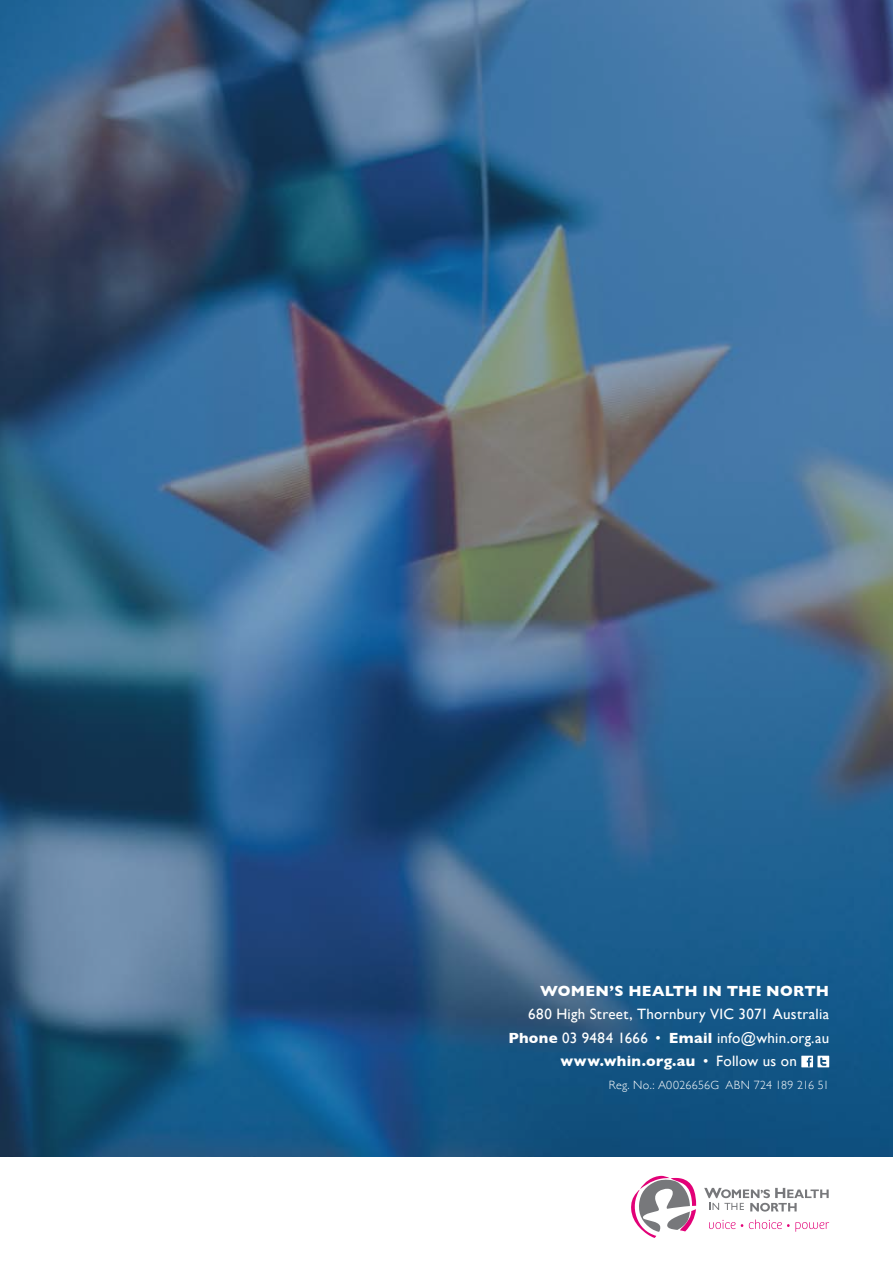
<style>
.page{position:relative;width:893px;height:1263px;background:#fff}
.page>*{position:absolute;margin:0;border:0;box-sizing:border-box;transform-origin:0 0}
.t1{font:15px "Gill Sans";letter-spacing:.02em;color:#fff}
.t2{font:700 15px "Gill Sans";letter-spacing:.015em;color:#fff}
.t3{font:300 12px "Gill Sans";letter-spacing:.025em;color:#fff}
.s1{font-weight:700}
.s2{font-weight:400}
</style>
<div class="page">
<img style="left:0;top:0;width:893px;height:1157px">
<svg style="left:801px;top:1056px;width:28px;height:11px"></svg>
<svg style="left:631px;top:1176px;width:65px;height:62px"></svg>
<svg style="left:704px;top:1188px;width:125px;height:23px"></svg>
<svg style="left:709px;top:1220px;width:34px;height:9px"></svg>
<svg style="left:749px;top:1219px;width:80px;height:13px"></svg>
<p class="t2" style="left:540px;top:979px;width:291px">WOMEN’S HEALTH IN THE NORTH</p>
<p class="t1" style="left:528px;top:1005px;width:302px">680 High Street, Thornbury VIC 3071 Australia</p>
<p class="t1" style="left:508px;top:1029px;width:322px"><span class="s1">Phone</span> 03 9484 1666 • <span class="s1">Email</span> info@whin.org.au</p>
<p class="t2" style="left:560px;top:1049px;width:238px">www.whin.org.au <span class="s2">• Follow us on</span></p>
<p class="t3" style="left:609px;top:1076px;width:222px">Reg. No.: A0026656G ABN 724 189 216 51</p>
</div>
